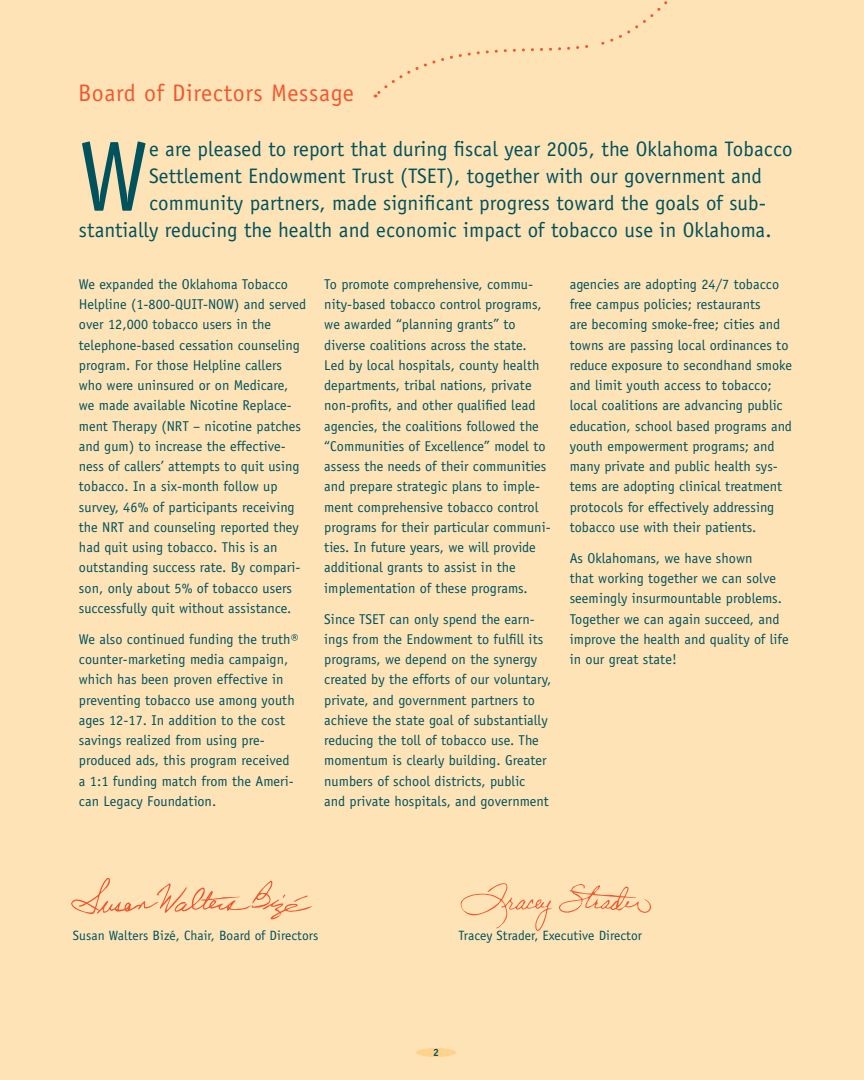
<style>
.page{position:relative;width:864px;height:1080px;background:#fee3b7}
.page>*{position:absolute;margin:0;border:0;box-sizing:border-box;transform-origin:0 0}
.t1{font:99px "Officina Sans";color:#00525d}
.t2{font:24px "Officina Sans";letter-spacing:.025em;color:#f1592f}
.t3{font:21px "Officina Sans";letter-spacing:.005em;color:#00525d}
.t4{font:14.25px/20.2px "Officina Sans";letter-spacing:.005em;color:#00525d}
.t5{font:13.5px "Officina Sans";letter-spacing:.005em;color:#00525d}
.t6{font:700 10.5px "Officina Sans";color:#00525d}
</style>
<div class="page">
<div style="left:416px;top:1048px;width:40px;height:9px;background:#fed38d;border-radius:50%"></div>
<img style="left:71px;top:878px;width:203px;height:36px">
<img style="left:460px;top:883px;width:191px;height:48px">
<svg style="left:601px;top:1px;width:67px;height:44px"></svg>
<svg style="left:374px;top:45px;width:215px;height:53px"></svg>
<h2 class="t2" style="left:78px;top:79px;width:277px">Board of Directors Message</h2>
<h1 class="t1" style="left:79px;top:119px;width:71px">W</h1>
<h3 class="t3" style="left:149px;top:137px;width:645px">e are pleased to report that during fiscal year 2005, the Oklahoma Tobacco</h3>
<h3 class="t3" style="left:149px;top:164px;width:615px">Settlement Endowment Trust (TSET), together with our government and</h3>
<h3 class="t3" style="left:149px;top:191px;width:619px">community partners, made significant progress toward the goals of sub-</h3>
<h3 class="t3" style="left:79px;top:218px;width:694px">stantially reducing the health and economic impact of tobacco use in Oklahoma.</h3>
<p class="t4" style="left:570px;top:274px;width:224px">agencies are adopting 24/7 tobacco free campus policies; restaurants<br>are becoming smoke-free; cities and towns are passing local ordinances to reduce exposure to secondhand smoke and limit youth access to tobacco; local coalitions are advancing public education, school based programs and youth empowerment programs; and many private and public health sys&shy;tems are adopting clinical treatment protocols for effectively addressing tobacco use with their patients.</p>
<p class="t4" style="left:570px;top:548px;width:221px">As Oklahomans, we have shown<br>that working together we can solve seemingly insurmountable problems.<br>Together we can again succeed, and improve the health and quality of life in our great state!</p>
<p class="t4" style="left:79px;top:274px;width:229px">We expanded the Oklahoma Tobacco Helpline (1-800-QUIT-NOW) and served over 12,000 tobacco users in the telephone-based cessation counseling program. For those Helpline callers who were uninsured or on Medicare, we made available Nicotine Replace&shy;ment Therapy (NRT – nicotine patches and gum) to increase the effective&shy;ness of callers’ attempts to quit using tobacco. In a six-month follow up survey, 46% of participants receiving the NRT and counseling reported they had quit using tobacco. This is an outstanding success rate. By compari&shy;son, only about 5% of tobacco users successfully quit without assistance.</p>
<p class="t4" style="left:79px;top:629px;width:221px">We also continued funding the truth® counter-marketing media campaign, which has been proven effective in preventing tobacco use among youth ages 12-17. In addition to the cost savings realized from using pre&shy;produced ads, this program received a 1:1 funding match from the Ameri&shy;can Legacy Foundation.</p>
<p class="t4" style="left:324px;top:274px;width:228px">To promote comprehensive, commu&shy;nity-based tobacco control programs, we awarded “planning grants” to diverse coalitions across the state.<br>Led by local hospitals, county health departments, tribal nations, private non-profits, and other qualified lead agencies, the coalitions followed the “Communities of Excellence” model to assess the needs of their communities and prepare strategic plans to imple&shy;ment comprehensive tobacco control programs for their particular communi&shy;ties. In future years, we will provide additional grants to assist in the implementation of these programs.</p>
<p class="t4" style="left:324px;top:609px;width:229px">Since TSET can only spend the earn&shy;ings from the Endowment to fulfill its programs, we depend on the synergy created by the efforts of our voluntary, private, and government partners to achieve the state goal of substantially reducing the toll of tobacco use. The momentum is clearly building. Greater numbers of school districts, public<br>and private hospitals, and government</p>
<p class="t5" style="left:73px;top:927px;width:247px">Susan Walters Bizé, Chair, Board of Directors</p>
<p class="t5" style="left:458px;top:927px;width:185px">Tracey Strader, Executive Director</p>
<p class="t6" style="left:433px;top:1046px;width:7px">2</p>
</div>
